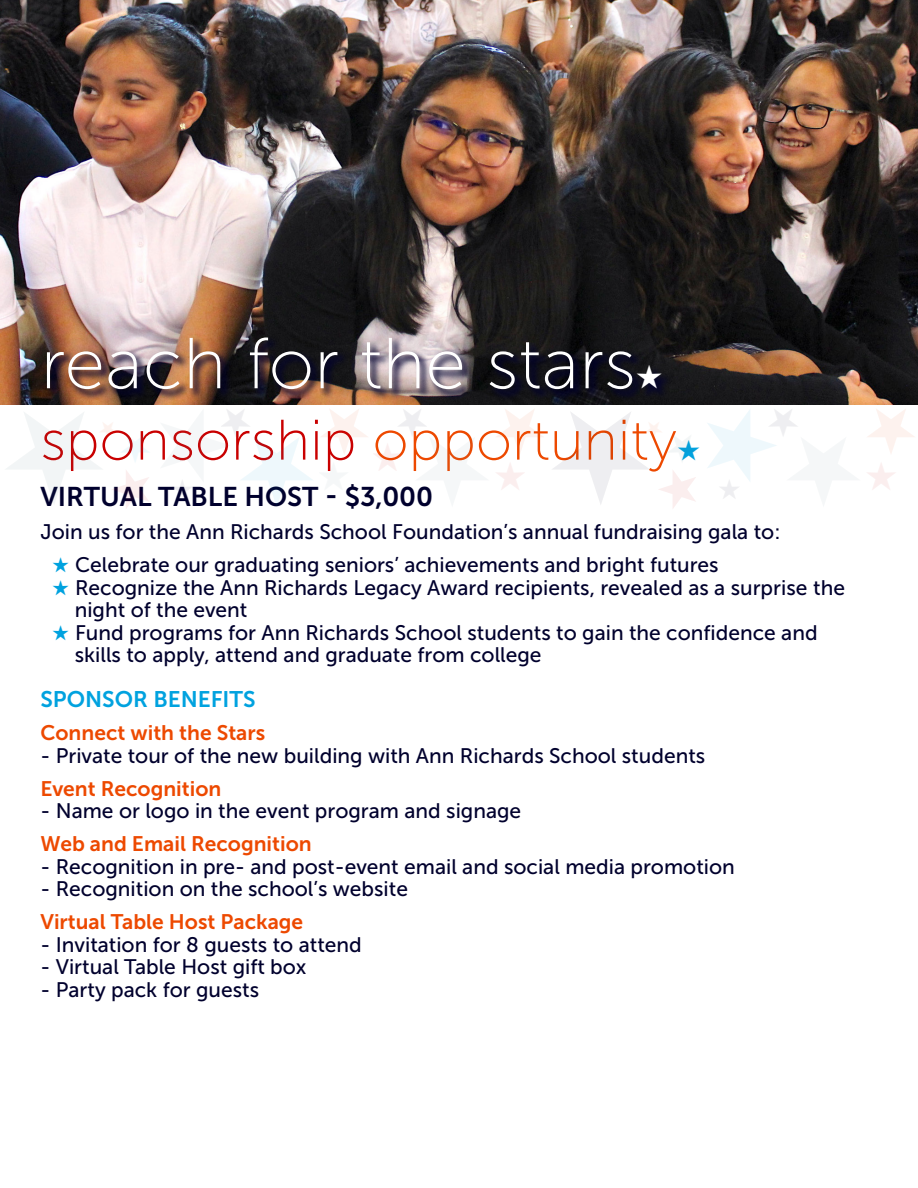
<style>
.page{position:relative;width:918px;height:1188px;background:#fff}
.page>*{position:absolute;margin:0;border:0;box-sizing:border-box;transform-origin:0 0}
.t1{font:72px "Museo Sans 100";color:#fff}
.t2{font:57px "Museo Sans 100";color:#c90000}
.t3{font:27px "Museo Sans 700";color:#00002d}
.t4{font:22.5px "Museo Sans 700";color:#00a2df}
.t5{font:21px/22.5px "Museo Sans 500";color:#00002d}
.t6{font:21px "Museo Sans 700";color:#ed4900}
.s1{color:#ed4900}
.s2{color:#00a2df}
</style>
<div class="page">
<img style="left:0;top:0;width:918px;height:405px">
<div style="left:45px;top:336px;width:628px;height:65px;background:#00002d;opacity:.8"></div>
<p class="t1" style="left:40px;top:325px;width:624px">reach for the stars★</p>
<p class="t2" style="left:40px;top:410px;width:661px">sponsorship <span class="s1">opportunity</span><span class="s2">★</span></p>
<p class="t3" style="left:40px;top:482px;width:394px">VIRTUAL TABLE HOST - $3,000</p>
<p class="t5" style="left:40px;top:521px;width:742px">Join us for the Ann Richards School Foundation’s annual fundraising gala to:</p>
<p class="t5" style="left:52px;top:554px;width:668px"><span class="s2">★</span> Celebrate our graduating seniors’ achievements and bright futures</p>
<p class="t5" style="left:75px;top:576px;width:772px;text-indent:-23px"><span class="s2">★</span> Recognize the Ann Richards Legacy Award recipients, revealed as a surprise the night of the event</p>
<p class="t5" style="left:75px;top:621px;width:744px;text-indent:-23px"><span class="s2">★</span> Fund programs for Ann Richards School students to gain the confidence and skills to apply, attend and graduate from college</p>
<p class="t4" style="left:40px;top:687px;width:217px">SPONSOR BENEFITS</p>
<p class="t6" style="left:40px;top:721px;width:226px">Connect with the Stars</p>
<p class="t5" style="left:40px;top:744px;width:666px">- Private tour of the new building with Ann Richards School students</p>
<p class="t6" style="left:40px;top:777px;width:182px">Event Recognition</p>
<p class="t5" style="left:40px;top:800px;width:482px">- Name or logo in the event program and signage</p>
<p class="t6" style="left:40px;top:832px;width:273px">Web and Email Recognition</p>
<p class="t5" style="left:40px;top:855px;width:696px">- Recognition in pre- and post-event email and social media promotion</p>
<p class="t5" style="left:40px;top:878px;width:369px">- Recognition on the school’s website</p>
<p class="t6" style="left:40px;top:910px;width:264px">Virtual Table Host Package</p>
<p class="t5" style="left:40px;top:933px;width:323px">- Invitation for 8 guests to attend</p>
<p class="t5" style="left:40px;top:956px;width:268px">- Virtual Table Host gift box</p>
<p class="t5" style="left:40px;top:978px;width:220px">- Party pack for guests</p>
</div>
